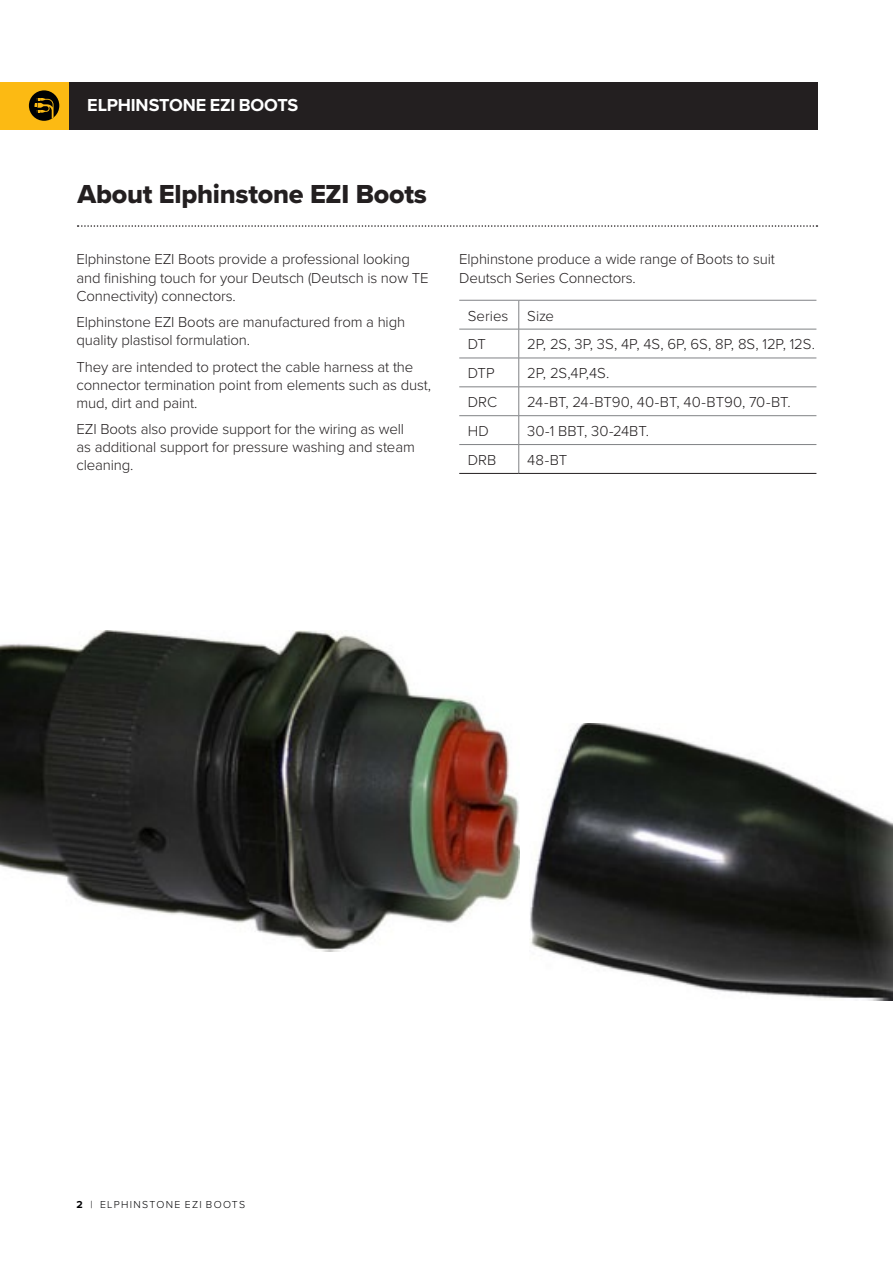
<style>
.page{position:relative;width:893px;height:1263px;background:#fff}
.page>*{position:absolute;margin:0;border:0;box-sizing:border-box;transform-origin:0 0}
.Subheads{font:27px "Proxima Nova Extrabld";letter-spacing:-.01em;color:#231f20}
.Page_Section_Title{font:700 18px "Proxima Nova";letter-spacing:-.01em;color:#fff}
.Table_Item{font:300 15px/18px "Proxima Nova";letter-spacing:-.01em;color:#231f20}
.Table_Item-2{font:300 15px "Proxima Nova";letter-spacing:.01em;color:#231f20}
.t1{font:300 10.5px "Proxima Nova";letter-spacing:.125em;color:#000103}
.s1{font-weight:700}
</style>
<div class="page">
<div style="left:68px;top:82px;width:749px;height:48px;background:#231f20"></div>
<div style="left:0;top:82px;width:68px;height:48px;background:#fcba13"></div>
<img style="left:0;top:630px;width:519px;height:321px">
<img style="left:530px;top:723px;width:363px;height:277px">
<svg style="left:78px;top:225px;width:739px;height:2px"></svg>
<hr style="left:459px;top:300px;width:60px;height:1px;background:#808285">
<hr style="left:519px;top:300px;width:297px;height:1px;background:#808285">
<hr style="left:459px;top:329px;width:60px;height:1px;background:#808285">
<hr style="left:519px;top:329px;width:297px;height:1px;background:#808285">
<hr style="left:459px;top:358px;width:60px;height:1px;background:#808285">
<hr style="left:519px;top:358px;width:297px;height:1px;background:#808285">
<hr style="left:459px;top:387px;width:60px;height:1px;background:#808285">
<hr style="left:519px;top:387px;width:297px;height:1px;background:#808285">
<hr style="left:459px;top:415px;width:60px;height:1px;background:#808285">
<hr style="left:519px;top:415px;width:297px;height:1px;background:#808285">
<hr style="left:459px;top:444px;width:60px;height:1px;background:#808285">
<hr style="left:519px;top:444px;width:297px;height:1px;background:#808285">
<svg style="left:518px;top:300px;width:1px;height:173px"></svg>
<hr style="left:459px;top:473px;width:60px;height:1px;background:#231f20">
<hr style="left:519px;top:473px;width:297px;height:1px;background:#231f20">
<div style="left:29px;top:90px;width:30px;height:31px;background:#000103;border-radius:50%"></div>
<svg style="left:34px;top:98px;width:20px;height:21px"></svg>
<p class="Page_Section_Title" style="left:87px;top:92px;width:213px">ELPHINSTONE EZI BOOTS</p>
<p class="Subheads" style="left:78px;top:174px;width:351px">About Elphinstone EZI Boots</p>
<p class="Table_Item" style="left:77px;top:250px;width:353px">Elphinstone EZI Boots provide a professional looking and finishing touch for your Deutsch (Deutsch is now TE<br>Connectivity) connectors.</p>
<p class="Table_Item" style="left:77px;top:312px;width:330px">Elphinstone EZI Boots are manufactured from a high quality plastisol formulation.</p>
<p class="Table_Item" style="left:77px;top:357px;width:356px">They are intended to protect the cable harness at the connector termination point from elements such as dust, mud, dirt and paint.</p>
<p class="Table_Item" style="left:77px;top:419px;width:340px">EZI Boots also provide support for the wiring as well as additional support for pressure washing and steam cleaning.</p>
<p class="Table_Item" style="left:459px;top:250px;width:317px">Elphinstone produce a wide range of Boots to suit<br>Deutsch Series Connectors.</p>
<p class="Table_Item" style="left:468px;top:306px;width:42px">Series</p>
<p class="Table_Item" style="left:527px;top:306px;width:28px">Size</p>
<p class="Table_Item" style="left:468px;top:335px;width:20px">DT</p>
<p class="Table_Item" style="left:527px;top:335px;width:289px">2P, 2S, 3P, 3S, 4P, 4S, 6P, 6S, 8P, 8S, 12P, 12S.</p>
<p class="Table_Item" style="left:468px;top:363px;width:28px">DTP</p>
<p class="Table_Item" style="left:527px;top:363px;width:84px">2P, 2S,4P,4S.</p>
<p class="Table_Item" style="left:468px;top:392px;width:31px">DRC</p>
<p class="Table_Item" style="left:527px;top:392px;width:265px">24-BT, 24-BT90, 40-BT, 40-BT90, 70-BT.</p>
<p class="Table_Item" style="left:468px;top:421px;width:23px">HD</p>
<p class="Table_Item-2" style="left:527px;top:420px;width:123px">30-1 BBT, 30-24BT.</p>
<p class="Table_Item" style="left:468px;top:450px;width:30px">DRB</p>
<p class="Table_Item" style="left:527px;top:450px;width:41px">48-BT</p>
<p class="t1" style="left:77px;top:1196px;width:170px"><span class="s1">2</span> | ELPHINSTONE EZI BOOTS</p>
</div>
